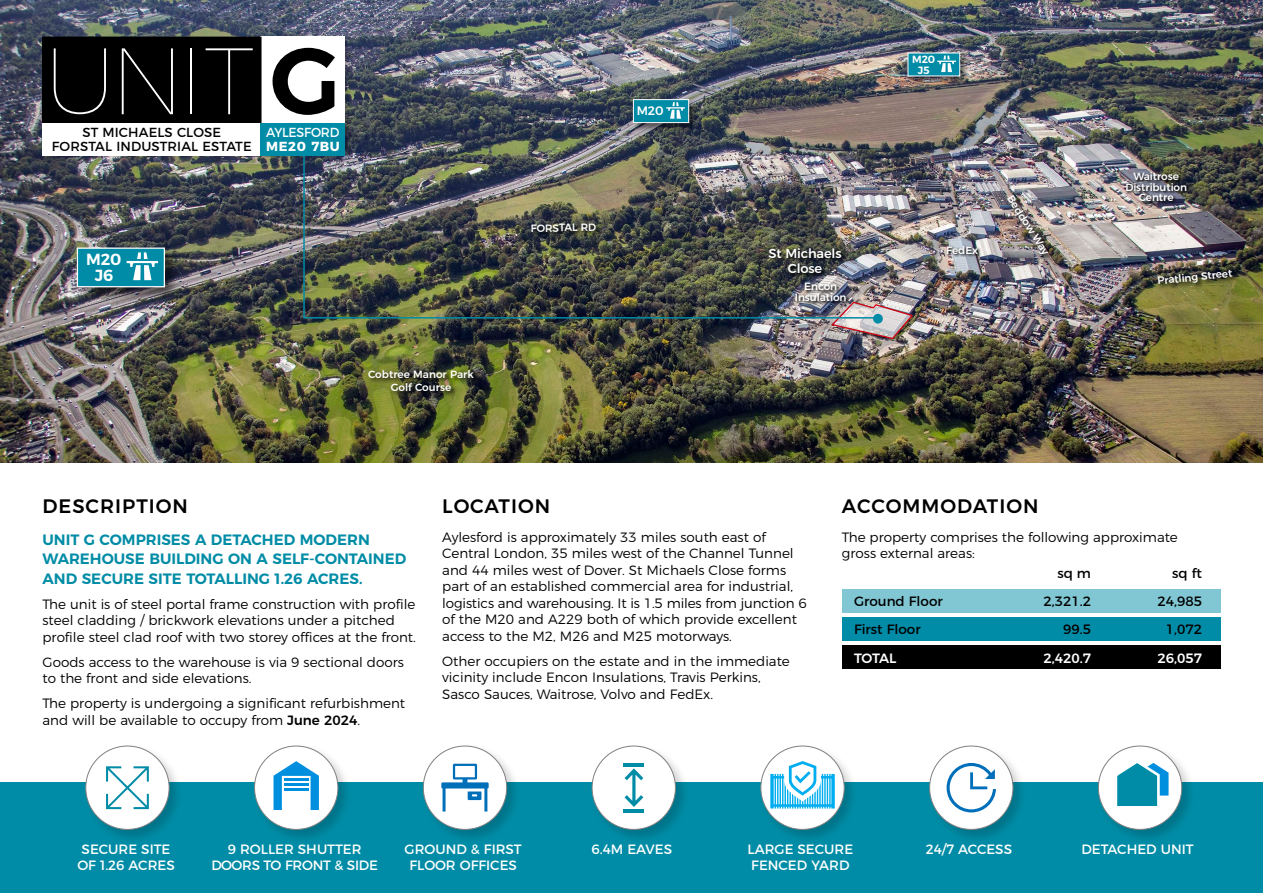
<style>
.page{position:relative;width:1263px;height:893px;background:#fff}
.page>*{position:absolute;margin:0;border:0;box-sizing:border-box;transform-origin:0 0}
.Sub_head{font:100 94.2px "Montserrat";color:#fff}
.Sub_head-2{font:500 19.5px "Montserrat";letter-spacing:.05em;color:#000}
.t1{font:600 16.05px/16px "Montserrat";color:#fff;text-align:center}
.Body_copy{font:600 15px/19.5px "Montserrat";color:#008ca6}
.Body_copy-2{font:300 13.5px/16.5px "Montserrat";color:#000}
.Body_copy_bolder{font:13.5px/16.5px "Montserrat";color:#fff;text-align:center}
.Body_copy-3{font:13.5px "Montserrat";color:#000}
.Body_copy_bolder-2{font:13.5px/16.5px "Montserrat";letter-spacing:-.02em;color:#fff;text-align:center}
.Body_copy-4{font:500 13.5px "Montserrat";letter-spacing:-.015em;color:#fff}
.Sub_head-3{font:13.2px/14.2px "Montserrat";letter-spacing:.01em;color:#000;text-align:center}
.Sub_head-4{font:13.2px "Montserrat";letter-spacing:-.02em;color:#fff;scale:.95 1}
.Sub_head-5{font:700 13.2px "Montserrat";letter-spacing:.05em;color:#fff}
.t2{font:500 12.9px "Montserrat";letter-spacing:-.01em;color:#fff}
.t3{font:500 12.3px "Montserrat";color:#fff}
.t4{font:500 10.5px/10.5px "Montserrat";letter-spacing:-.01em;color:#fff;text-align:center}
.t5{font:600 10.5px/10.5px "Montserrat";color:#fff;text-align:center}
.s1{font-weight:600;color:#000}
.s2{font-weight:500}
</style>
<div class="page">
<img style="left:0;top:0;width:1263px;height:462px">
<div style="left:0;top:782px;width:1263px;height:111px;background:#008ca6"></div>
<div style="left:842px;top:589px;width:378px;height:23px;background:#80c6d3"></div>
<div style="left:842px;top:617px;width:378px;height:24px;background:#008ca6"></div>
<div style="left:842px;top:646px;width:378px;height:23px;background:#000"></div>
<div style="left:927px;top:743px;width:100px;height:101px;background:#000;opacity:.18"></div>
<div style="left:930px;top:746px;width:83px;height:83px;background:#fff;border-radius:50%"></div>
<div style="left:1096px;top:743px;width:100px;height:101px;background:#000;opacity:.18"></div>
<div style="left:1098px;top:746px;width:84px;height:83px;background:#fff;border-radius:50%"></div>
<div style="left:83px;top:743px;width:101px;height:101px;background:#000;opacity:.18"></div>
<div style="left:86px;top:746px;width:83px;height:83px;background:#fff;border-radius:50%"></div>
<svg style="left:106px;top:766px;width:43px;height:43px"></svg>
<div style="left:252px;top:743px;width:100px;height:101px;background:#000;opacity:.18"></div>
<div style="left:255px;top:746px;width:83px;height:83px;background:#fff;border-radius:50%"></div>
<svg style="left:273px;top:761px;width:46px;height:49px"></svg>
<hr style="left:284px;top:788px;width:24px;height:2px;background:#008fdf">
<hr style="left:284px;top:783px;width:24px;height:3px;background:#008fdf">
<hr style="left:284px;top:778px;width:24px;height:3px;background:#008fdf">
<div style="left:589px;top:743px;width:101px;height:101px;background:#000;opacity:.18"></div>
<div style="left:592px;top:746px;width:83px;height:83px;background:#fff;border-radius:50%"></div>
<svg style="left:624px;top:768px;width:19px;height:39px"></svg>
<hr style="left:624px;top:763px;width:20px;height:3px;background:#008ca6">
<hr style="left:624px;top:809px;width:20px;height:3px;background:#008ca6">
<div style="left:421px;top:743px;width:100px;height:101px;background:#000;opacity:.18"></div>
<div style="left:423px;top:746px;width:84px;height:83px;background:#fff;border-radius:50%"></div>
<svg style="left:441px;top:764px;width:48px;height:47px"></svg>
<div style="left:758px;top:743px;width:101px;height:101px;background:#000;opacity:.18"></div>
<div style="left:761px;top:746px;width:83px;height:83px;background:#fff;border-radius:50%"></div>
<svg style="left:770px;top:750px;width:65px;height:58px"></svg>
<svg style="left:1117px;top:763px;width:51px;height:43px"></svg>
<div style="left:632px;top:98px;width:66px;height:35px;background:#000;opacity:.5"></div>
<div style="left:633px;top:99px;width:56px;height:24px;background:#008ca6;border:1px solid #fff"></div>
<svg style="left:666px;top:102px;width:19px;height:13px"></svg>
<img style="left:1125px;top:172px;width:65px;height:33px">
<svg style="left:946px;top:245px;width:36px;height:13px"></svg>
<svg style="left:1156px;top:269px;width:83px;height:23px;background:#505030"></svg>
<img style="left:1006px;top:194px;width:49px;height:68px">
<div style="left:907px;top:52px;width:62px;height:34px;background:#000;opacity:.5"></div>
<div style="left:908px;top:53px;width:52px;height:23px;background:#008ca6"></div>
<svg style="left:937px;top:56px;width:19px;height:16px"></svg>
<div style="left:76px;top:246px;width:104px;height:56px;background:#000;opacity:.5"></div>
<div style="left:77px;top:247px;width:88px;height:40px;background:#008ca6;border:1px solid #fff"></div>
<svg style="left:127px;top:252px;width:31px;height:28px"></svg>
<svg style="left:367px;top:368px;width:113px;height:30px;background:#4d5328"></svg>
<img style="left:831px;top:301px;width:83px;height:39px">
<img style="left:302px;top:115px;width:578px;height:204px">
<svg style="left:946px;top:763px;width:50px;height:49px"></svg>
<div style="left:44px;top:38px;width:309px;height:121px;background:#000;opacity:.22"></div>
<div style="left:261px;top:37px;width:84px;height:86px;background:#fff"></div>
<div style="left:43px;top:37px;width:218px;height:86px;background:#000"></div>
<div style="left:43px;top:123px;width:293px;height:33px;background:#fff"></div>
<div style="left:261px;top:123px;width:84px;height:33px;background:#008ca6"></div>
<p class="Sub_head" style="left:43px;top:10px;width:298px">UNIT <span class="s1">G</span></p>
<p class="Sub_head-3" style="left:52px;top:124px;width:201px">ST MICHAELS CLOSE<br>FORSTAL INDUSTRIAL ESTATE</p>
<p class="Sub_head-4" style="left:266px;top:122px;width:79px">AYLESFORD</p>
<p class="Sub_head-5" style="left:266px;top:136px;width:75px">ME20 7BU</p>
<p class="t1" style="left:86px;top:250px;width:37px">M20<br>J6</p>
<p class="t4" style="left:368px;top:368px;width:107px">Cobtree Manor Park</p>
<p class="t4" style="left:391px;top:381px;width:62px">Golf Course</p>
<p class="t3" style="left:637px;top:101px;width:28px">M20</p>
<p class="t4" style="left:531px;top:222px;width:67px;rotate:-1deg">FORSTAL RD</p>
<p class="t5" style="left:912px;top:53px;width:24px">M20<br>J5</p>
<p class="t2" style="left:768px;top:243px;width:75px">St Michaels</p>
<p class="t4" style="left:946px;top:244px;width:33px">FedEx</p>
<p class="t2" style="left:788px;top:258px;width:36px">Close</p>
<p class="t4" style="left:804px;top:280px;width:34px">Encon</p>
<p class="t4" style="left:795px;top:291px;width:53px">Insulation</p>
<p class="t4" style="left:1015px;top:193px;width:70px;rotate:57deg">Beddow Way</p>
<p class="t4" style="left:1125px;top:170px;width:63px">Waitrose<br>Distribution<br>Centre</p>
<p class="t4" style="left:1157px;top:275px;width:77px;rotate:-6deg">Pratling Street</p>
<p class="Sub_head-2" style="left:43px;top:490px;width:147px">DESCRIPTION</p>
<p class="Body_copy" style="left:43px;top:529px;width:365px">UNIT G COMPRISES A DETACHED MODERN<br>WAREHOUSE BUILDING ON A SELF-CONTAINED<br>AND SECURE SITE TOTALLING 1.26 ACRES.</p>
<p class="Body_copy-2" style="left:43px;top:595px;width:375px">The unit is of steel portal frame construction with profile steel cladding / brickwork elevations under a pitched profile steel clad roof with two storey offices at the front.</p>
<p class="Body_copy-2" style="left:43px;top:653px;width:363px">Goods access to the warehouse is via 9 sectional doors to the front and side elevations.</p>
<p class="Body_copy-2" style="left:43px;top:694px;width:364px">The property is undergoing a significant refurbishment and will be available to occupy from <span class="s2">June 2024</span>.</p>
<p class="Sub_head-2" style="left:442px;top:490px;width:109px">LOCATION</p>
<p class="Body_copy-2" style="left:442px;top:528px;width:366px">Aylesford is approximately 33 miles south east of Central London, 35 miles west of the Channel Tunnel and 44 miles west of Dover. St Michaels Close forms part of an established commercial area for industrial, logistics and warehousing. It is 1.5 miles from junction 6 of the M20 and A229 both of which provide excellent access to the M2, M26 and M25 motorways.</p>
<p class="Body_copy-2" style="left:442px;top:652px;width:349px">Other occupiers on the estate and in the immediate vicinity include Encon Insulations, Travis Perkins,<br>Sasco Sauces, Waitrose, Volvo and FedEx.</p>
<p class="Sub_head-2" style="left:842px;top:490px;width:198px">ACCOMMODATION</p>
<p class="Body_copy-2" style="left:842px;top:528px;width:337px">The property comprises the following approximate gross external areas:</p>
<p class="Body_copy-3" style="left:1057px;top:562px;width:35px">sq m</p>
<p class="Body_copy-3" style="left:1172px;top:562px;width:31px">sq ft</p>
<p class="Body_copy-3" style="left:854px;top:590px;width:90px">Ground Floor</p>
<p class="Body_copy-3" style="left:1043px;top:590px;width:49px">2,321.2</p>
<p class="Body_copy-3" style="left:1157px;top:590px;width:46px">24,985</p>
<p class="Body_copy-3" style="left:854px;top:618px;width:68px">First Floor</p>
<p class="Body_copy-3" style="left:1063px;top:618px;width:29px">99.5</p>
<p class="Body_copy-3" style="left:1166px;top:618px;width:38px">1,072</p>
<p class="Body_copy-4" style="left:854px;top:647px;width:44px">TOTAL</p>
<p class="Body_copy-4" style="left:1043px;top:647px;width:49px">2,420.7</p>
<p class="Body_copy-4" style="left:1157px;top:647px;width:46px">26,057</p>
<p class="Body_copy_bolder" style="left:77px;top:839px;width:99px">SECURE SITE<br>OF 1.26 ACRES</p>
<p class="Body_copy_bolder-2" style="left:211px;top:839px;width:168px">9 ROLLER SHUTTER<br>DOORS TO FRONT &amp; SIDE</p>
<p class="Body_copy_bolder" style="left:405px;top:839px;width:119px">GROUND &amp; FIRST<br>FLOOR OFFICES</p>
<p class="Body_copy_bolder" style="left:591px;top:839px;width:82px">6.4M EAVES</p>
<p class="Body_copy_bolder" style="left:747px;top:839px;width:107px;text-align:left">LARGE SECURE<br>FENCED YARD</p>
<p class="Body_copy_bolder" style="left:926px;top:839px;width:88px">24/7 ACCESS</p>
<p class="Body_copy_bolder" style="left:1081px;top:839px;width:114px">DETACHED UNIT</p>
</div>
